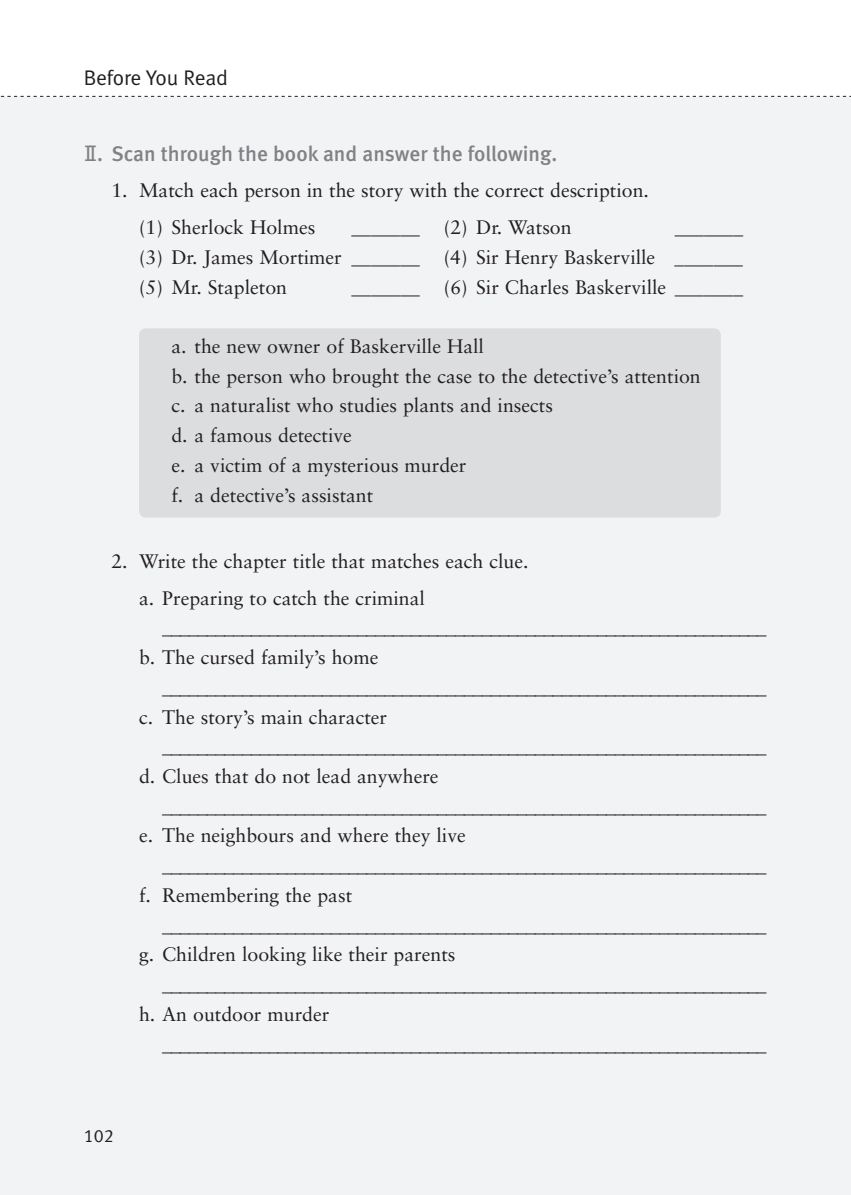
<style>
.page{position:relative;width:851px;height:1195px;background:#fff}
.page>*{position:absolute;margin:0;border:0;box-sizing:border-box;transform-origin:0 0}
.t1{font:500 21.2px "Meta";color:#808285}
.t2{font:21.2px "Meta Normal";letter-spacing:-.01em;color:#231f20}
.t3{font:19.6px/29.8px "Sabon LT";color:#231f20}
.t4{font:18px "Meta Normal LF Caps";color:#231f20}
.s1{font-family:"Verdana";font-weight:400}
</style>
<div class="page">
<div style="left:0;top:96px;width:851px;height:1099px;background:#f2f3f4"></div>
<svg style="left:0;top:96px;width:851px;height:1px"></svg>
<div style="left:139px;top:328px;width:582px;height:189px;background:#dcdddf;border-radius:7px"></div>
<p class="t2" style="left:84px;top:70px;width:146px">Before You Read</p>
<p class="t1" style="left:84px;top:145px;width:475px"><span class="s1">II</span>. Scan through the book and answer the following.</p>
<p class="t3" style="left:139px;top:174px;width:511px;line-height:36.6px;text-indent:-28px">1. Match each person in the story with the correct description. (1) Sherlock Holmes</p>
<p class="t3" style="left:351px;top:214px;width:222px">_______ (2) Dr. Watson</p>
<p class="t3" style="left:139px;top:214px;width:605px;text-align:justify;text-indent:535px">_______ (3) Dr. James Mortimer _______ (4) Sir Henry Baskerville _______ (5) Mr. Stapleton</p>
<p class="t3" style="left:351px;top:273px;width:393px">_______ (6) Sir Charles Baskerville _______</p>
<p class="t3" style="left:171px;top:333px;width:531px">a. the new owner of Baskerville Hall<br>b. the person who brought the case to the detective’s attention c. a naturalist who studies plants and insects<br>d. a famous detective<br>e. a victim of a mysterious murder<br>f. a detective’s assistant</p>
<p class="t3" style="left:139px;top:544px;width:391px;line-height:36.6px;text-indent:-28px">2. Write the chapter title that matches each clue. a. Preparing to catch the criminal</p>
<p class="t3" style="left:162px;top:614px;width:606px">____________________________________________________________________</p>
<p class="t3" style="left:139px;top:644px;width:241px">b. The cursed family’s home</p>
<p class="t3" style="left:162px;top:673px;width:606px">____________________________________________________________________</p>
<p class="t3" style="left:139px;top:703px;width:249px">c. The story’s main character</p>
<p class="t3" style="left:162px;top:733px;width:606px">____________________________________________________________________</p>
<p class="t3" style="left:139px;top:763px;width:301px">d. Clues that do not lead anywhere</p>
<p class="t3" style="left:162px;top:792px;width:606px">____________________________________________________________________</p>
<p class="t3" style="left:139px;top:822px;width:328px">e. The neighbours and where they live</p>
<p class="t3" style="left:162px;top:852px;width:606px">____________________________________________________________________</p>
<p class="t3" style="left:139px;top:881px;width:214px">f. Remembering the past</p>
<p class="t3" style="left:162px;top:911px;width:606px">____________________________________________________________________</p>
<p class="t3" style="left:139px;top:941px;width:318px">g. Children looking like their parents</p>
<p class="t3" style="left:162px;top:971px;width:606px">____________________________________________________________________</p>
<p class="t3" style="left:139px;top:1000px;width:192px">h. An outdoor murder</p>
<p class="t3" style="left:162px;top:1030px;width:606px">____________________________________________________________________</p>
<p class="t4" style="left:84px;top:1124px;width:32px">102</p>
</div>
